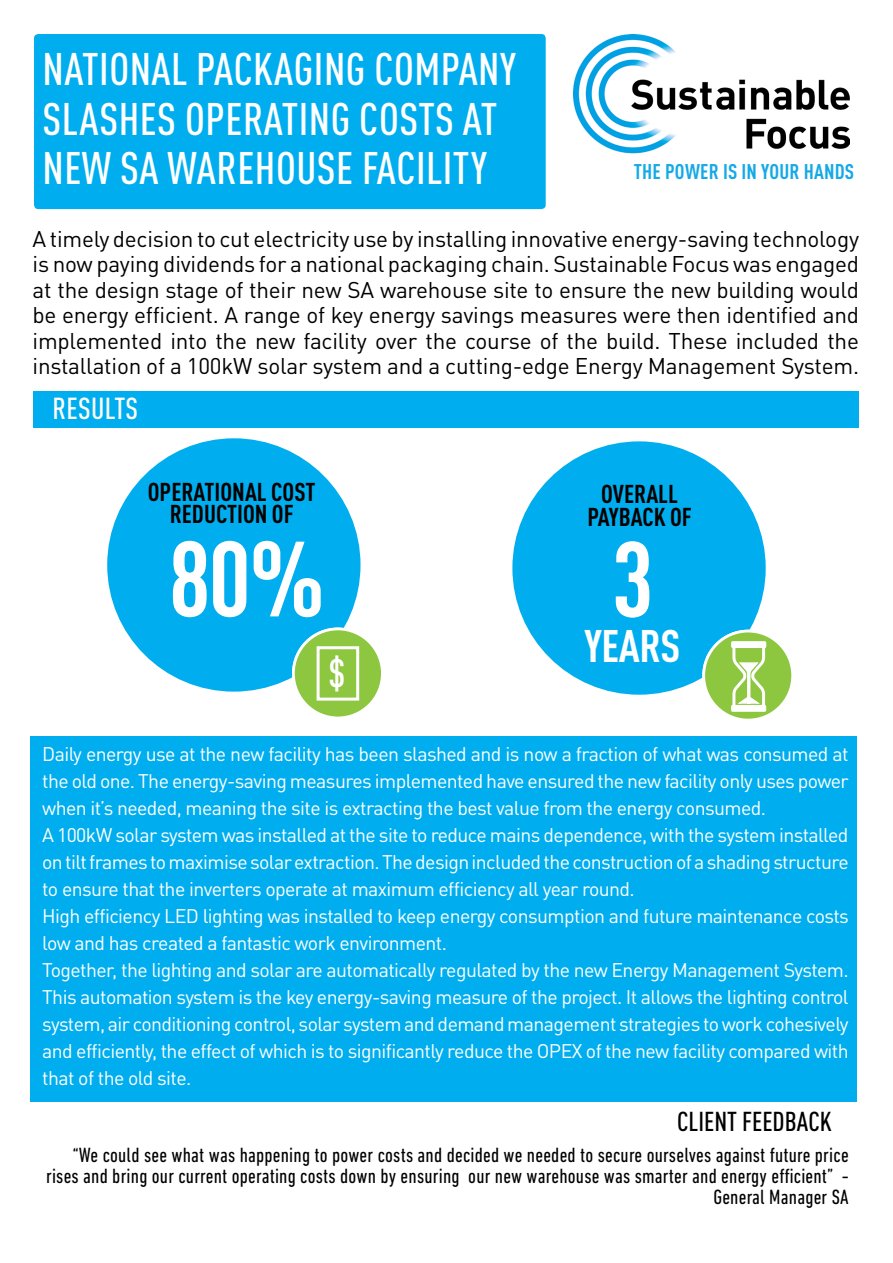
<style>
.page{position:relative;width:893px;height:1263px;background:#fff}
.page>*{position:absolute;margin:0;border:0;box-sizing:border-box;transform-origin:0 0}
.t1{font:700 condensed 105px "DINOT";color:#fff}
.t2{font:500 condensed 45px/49.5px "DINOT";letter-spacing:.01em;color:#fff}
.t3{font:700 condensed 45px "DINOT";color:#fff}
.t4{font:500 condensed 39.15px "DINOT";color:#fff}
.t5{font:500 condensed 30px "DINOT";letter-spacing:.01em;color:#fff}
.t6{font:500 condensed 27px "DINOT";color:#000}
.t7{font:700 condensed 25.5px/22.5px "DINOT";color:#000;text-align:center}
.t8{font:22.5px/25.5px "DINOT";letter-spacing:-.01em;color:#000;text-align:justify}
.t9{font:condensed 21px/21px "DIN Next LT Pro";letter-spacing:.01em;color:#000;text-align:right}
.t10{font:700 condensed 21px "DINOT";letter-spacing:.01em;color:#16a9e6}
.t11{font:19.5px/27px "DINOT";letter-spacing:-.03em;color:#fff}
</style>
<div class="page">
<div style="left:33px;top:391px;width:826px;height:36px;background:#00aeef"></div>
<div style="left:34px;top:34px;width:512px;height:175px;background:#00aeef;border-radius:4px"></div>
<div style="left:519px;top:448px;width:240px;height:240px;background:#00aeef;border-radius:50%"></div>
<div style="left:512px;top:441px;width:254px;height:254px;border:14px solid #00aeef;border-radius:50%"></div>
<div style="left:114px;top:445px;width:240px;height:240px;background:#00aeef;border-radius:50%"></div>
<div style="left:107px;top:438px;width:253px;height:254px;border:14px solid #00aeef;border-radius:50%"></div>
<img style="left:573px;top:34px;width:276px;height:120px">
<div style="left:704px;top:631px;width:89px;height:89px;background:#8dc63f;border-radius:50%"></div>
<div style="left:702px;top:630px;width:92px;height:91px;border:3px solid #fff;border-radius:50%"></div>
<svg style="left:731px;top:641px;width:35px;height:2px"></svg>
<svg style="left:731px;top:709px;width:35px;height:3px"></svg>
<svg style="left:731px;top:643px;width:36px;height:66px"></svg>
<div style="left:293px;top:629px;width:89px;height:89px;background:#8dc63f;border-radius:50%"></div>
<div style="left:292px;top:627px;width:92px;height:92px;border:3px solid #fff;border-radius:50%"></div>
<div style="left:317px;top:646px;width:42px;height:55px;border:3px solid #fff"></div>
<div style="left:30px;top:736px;width:827px;height:365px;background:#00aeef"></div>
<h2 class="t2" style="left:42px;top:44px;width:475px">NATIONAL PACKAGING COMPANY<br>SLASHES OPERATING COSTS AT<br>NEW SA WAREHOUSE FACILITY</h2>
<p class="t10" style="left:634px;top:159px;width:192px">THE POWER IS IN YOUR HANDS</p>
<p class="t8" style="left:33px;top:225px;width:828px">A timely decision to cut electricity use by installing innovative energy-saving technology is now paying dividends for a national packaging chain. Sustainable Focus was engaged at the design stage of their new SA warehouse site to ensure the new building would be energy efficient. A range of key energy savings measures were then identified and implemented into the new facility over the course of the build. These included the installation of a 100kW solar system and a cutting-edge Energy Management System.</p>
<h3 class="t5" style="left:53px;top:391px;width:87px">RESULTS</h3>
<h3 class="t7" style="left:148px;top:480px;width:169px">OPERATIONAL COST<br>REDUCTION OF</h3>
<h1 class="t1" style="left:169px;top:515px;width:158px">80%</h1>
<h3 class="t4" style="left:329px;top:649px;width:19px">$</h3>
<h3 class="t7" style="left:587px;top:482px;width:106px">OVERALL<br>PAYBACK OF</h3>
<h1 class="t1" style="left:611px;top:516px;width:44px">3</h1>
<h2 class="t3" style="left:584px;top:618px;width:20px">YEARS</h2>
<p class="t11" style="left:42px;top:740px;width:808px">Daily energy use at the new facility has been slashed and is now a fraction of what was consumed at the old one. The energy-saving measures implemented have ensured the new facility only uses power when it’s needed, meaning the site is extracting the best value from the energy consumed.<br>A 100kW solar system was installed at the site to reduce mains dependence, with the system installed on tilt frames to maximise solar extraction. The design included the construction of a shading structure to ensure that the inverters operate at maximum efficiency all year round.<br>High efficiency LED lighting was installed to keep energy consumption and future maintenance costs low and has created a fantastic work environment.<br>Together, the lighting and solar are automatically regulated by the new Energy Management System.<br>This automation system is the key energy-saving measure of the project. It allows the lighting control system, air conditioning control, solar system and demand management strategies to work cohesively and efficiently, the effect of which is to significantly reduce the OPEX of the new facility compared with that of the old site.</p>
<h3 class="t6" style="left:677px;top:1106px;width:11px">CLIENT</h3>
<h3 class="t6" style="left:742px;top:1106px;width:68px">FEEDBACK</h3>
<p class="t9" style="left:46px;top:1144px;width:804px">“We could see what was happening to power costs and decided we needed to secure ourselves against future price rises and bring our current operating costs down by ensuring our new warehouse was smarter and energy efficient” -<br>General Manager SA</p>
</div>
